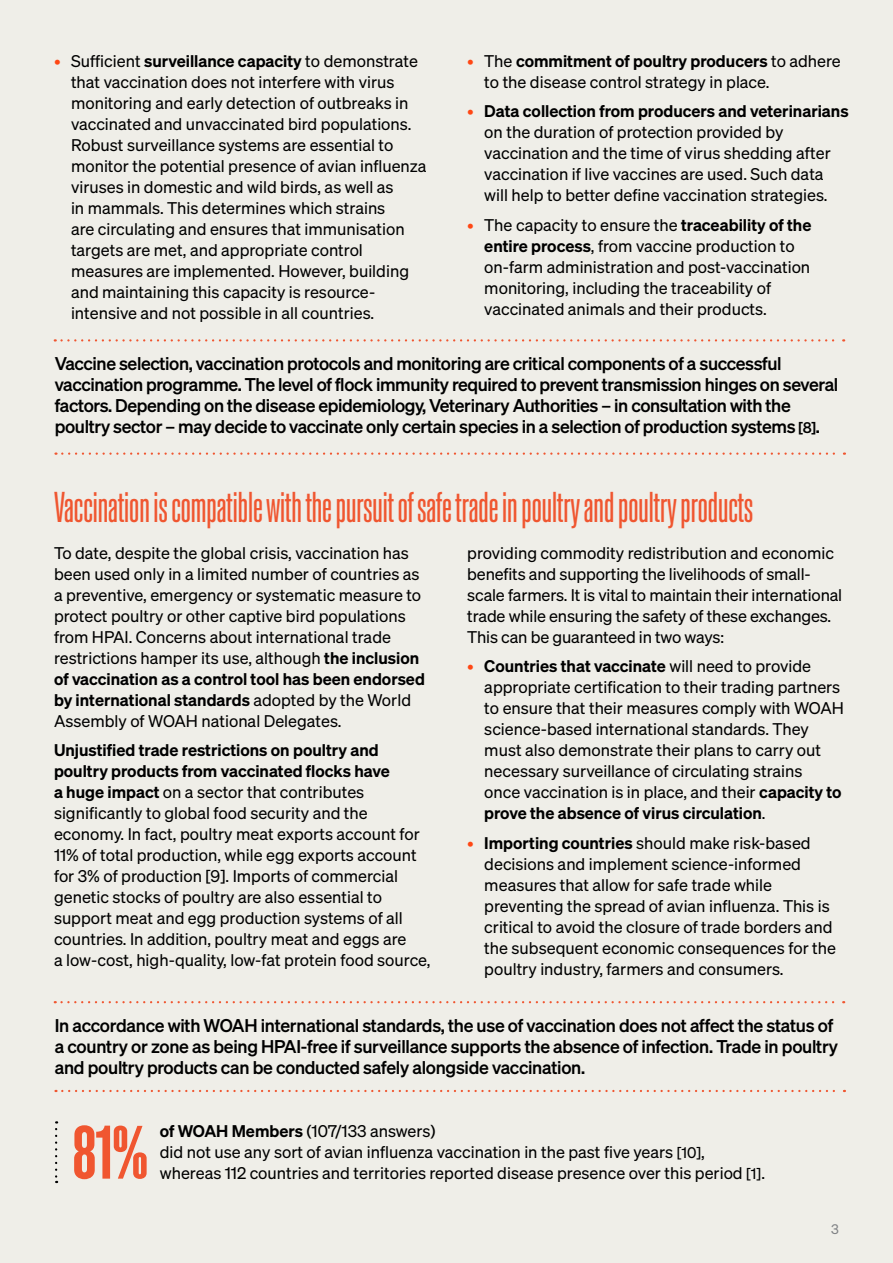
<style>
.page{position:relative;width:893px;height:1263px;background:#efeee8}
.page>*{position:absolute;margin:0;border:0;box-sizing:border-box;transform-origin:0 0}
.t1{font:600 73.5px "Sohne Schmal";color:#f05630}
.t2{font:42px "Sohne Schmal Buch";color:#f05630}
.t3{font:18px/21px "Sohne Kraftig";letter-spacing:-.02em;color:#000}
.t4{font:16.5px/21px "Sohne Buch";color:#000}
.t5{font:13.5px "Sohne Buch";color:#808285}
.s1{color:#ff4714}
.s2{font-family:"Sohne";font-weight:600}
.s3{font-size:15px}
</style>
<div class="page">
<svg style="left:55px;top:339px;width:789px;height:2px"></svg>
<svg style="left:55px;top:1001px;width:789px;height:2px"></svg>
<svg style="left:56px;top:452px;width:789px;height:3px"></svg>
<svg style="left:56px;top:1090px;width:789px;height:2px"></svg>
<svg style="left:55px;top:1129px;width:2px;height:54px"></svg>
<p class="t4" style="left:71px;top:50px;width:357px;text-indent:-17px"><span class="s1">•</span> Sufficient <span class="s2">surveillance capacity</span> to demonstrate that vaccination does not interfere with virus monitoring and early detection of outbreaks in vaccinated and unvaccinated bird populations.<br>Robust surveillance systems are essential to monitor the potential presence of avian influenza viruses in domestic and wild birds, as well as<br>in mammals. This determines which strains<br>are circulating and ensures that immunisation targets are met, and appropriate control measures are implemented. However, building and maintaining this capacity is resource&shy;intensive and not possible in all countries.</p>
<p class="t4" style="left:484px;top:50px;width:358px;text-indent:-17px"><span class="s1">•</span> The <span class="s2">commitment of poultry producers</span> to adhere to the disease control strategy in place.</p>
<p class="t4" style="left:484px;top:101px;width:366px;text-indent:-17px"><span class="s1">•</span> <span class="s2">Data collection from producers and veterinarians </span>on the duration of protection provided by vaccination and the time of virus shedding after vaccination if live vaccines are used. Such data will help to better define vaccination strategies.</p>
<p class="t4" style="left:484px;top:214px;width:329px;text-indent:-17px"><span class="s1">•</span> The capacity to ensure the <span class="s2">traceability of the entire process</span>, from vaccine production to on-farm administration and post-vaccination monitoring, including the traceability of vaccinated animals and their products.</p>
<p class="t3" style="left:55px;top:353px;width:785px">Vaccine selection, vaccination protocols and monitoring are critical components of a successful vaccination programme. The level of flock immunity required to prevent transmission hinges on several factors. Depending on the disease epidemiology, Veterinary Authorities – in consultation with the poultry sector – may decide to vaccinate only certain species in a selection of production systems <span class="s3">[8]</span>.</p>
<p class="t2" style="left:54px;top:485px;width:700px">Vaccination is compatible with the pursuit of safe trade in poultry and poultry products</p>
<p class="t4" style="left:54px;top:542px;width:372px">To date, despite the global crisis, vaccination has been used only in a limited number of countries as a preventive, emergency or systematic measure to protect poultry or other captive bird populations from HPAI. Concerns about international trade restrictions hamper its use, although <span class="s2">the inclusion of vaccination as a control tool has been endorsed by international standards</span> adopted by the World Assembly of WOAH national Delegates.</p>
<p class="t4" style="left:54px;top:739px;width:378px"><span class="s2">Unjustified trade restrictions on poultry and poultry products from vaccinated flocks have<br>a huge impact</span> on a sector that contributes significantly to global food security and the economy. In fact, poultry meat exports account for 11% of total production, while egg exports account for 3% of production [9]. Imports of commercial genetic stocks of poultry are also essential to support meat and egg production systems of all countries. In addition, poultry meat and eggs are<br>a low-cost, high-quality, low-fat protein food source,</p>
<p class="t4" style="left:467px;top:542px;width:376px">providing commodity redistribution and economic benefits and supporting the livelihoods of small&shy;scale farmers. It is vital to maintain their international trade while ensuring the safety of these exchanges.<br>This can be guaranteed in two ways:</p>
<p class="t4" style="left:484px;top:655px;width:361px;text-indent:-17px"><span class="s1">•</span> <span class="s2">Countries that vaccinate</span> will need to provide appropriate certification to their trading partners to ensure that their measures comply with WOAH science-based international standards. They must also demonstrate their plans to carry out necessary surveillance of circulating strains<br>once vaccination is in place, and their <span class="s2">capacity to prove the absence of virus circulation</span>.</p>
<p class="t4" style="left:484px;top:832px;width:353px;text-indent:-17px"><span class="s1">•</span> <span class="s2">Importing countries</span> should make risk-based decisions and implement science-informed measures that allow for safe trade while preventing the spread of avian influenza. This is critical to avoid the closure of trade borders and the subsequent economic consequences for the poultry industry, farmers and consumers.</p>
<p class="t3" style="left:55px;top:1014px;width:785px">In accordance with WOAH international standards, the use of vaccination does not affect the status of a country or zone as being HPAI-free if surveillance supports the absence of infection. Trade in poultry and poultry products can be conducted safely alongside vaccination.</p>
<p class="t1" style="left:73px;top:1114px;width:77px">81%</p>
<p class="t4" style="left:160px;top:1120px;width:277px"><span class="s2">of WOAH Members</span> (107/133 answers)</p>
<p class="t4" style="left:160px;top:1141px;width:546px">did not use any sort of avian influenza vaccination in the past five years <span class="s3">[10]</span>,</p>
<p class="t4" style="left:160px;top:1162px;width:607px">whereas 112 countries and territories reported disease presence over this period <span class="s3">[1]</span>.</p>
<p class="t5" style="left:831px;top:1221px;width:9px">3</p>
</div>
